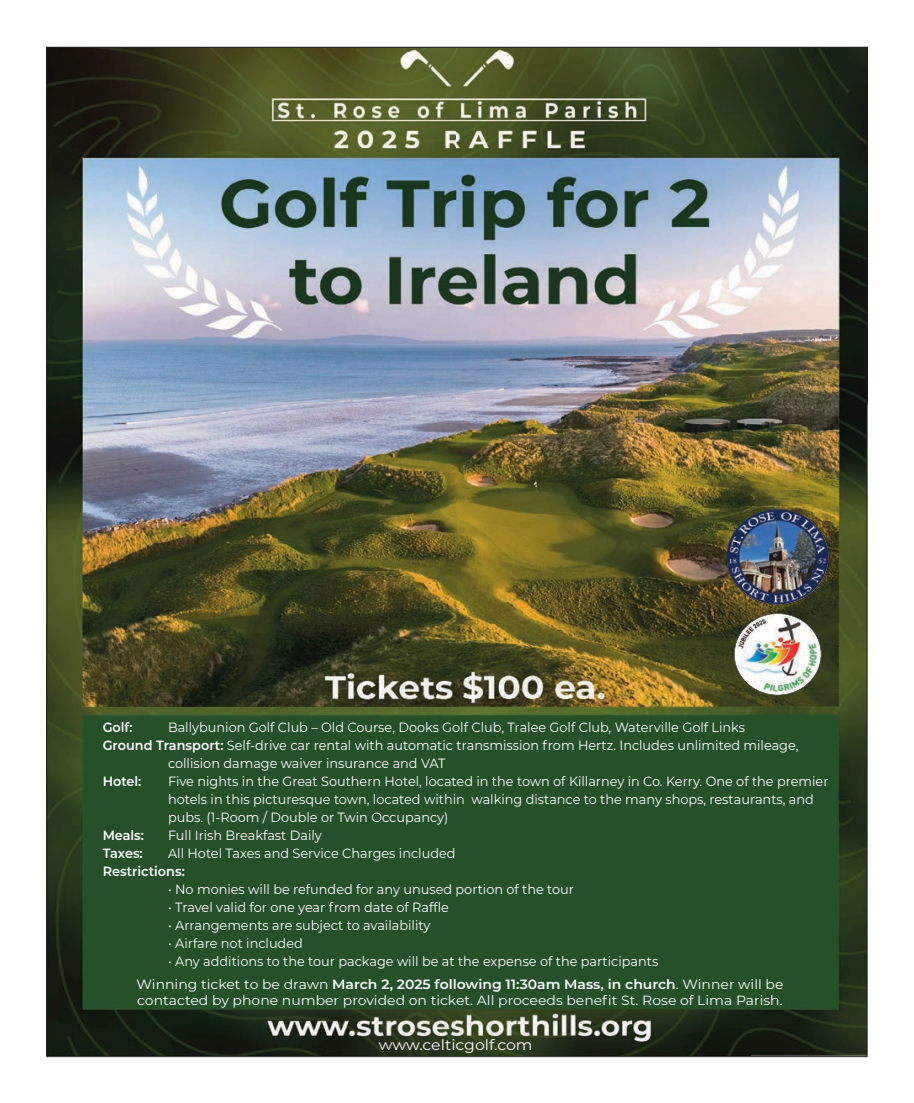
<style>
.page{position:relative;width:914px;height:1103px;background:#fff}
.page>*{position:absolute;margin:0;border:0;box-sizing:border-box;transform-origin:0 0}
.t1{font:14.7px "Montserrat";color:#fff;scale:1.07 1}
.t2{font:13.3px/18px "Montserrat";color:#fff;scale:.96 1}
.t3{font:13.3px/16.1px "Montserrat";color:#fff;scale:1.05 1}
.t4{font:600 13.3px "Montserrat";color:#fff;scale:.96 1}
.s1{font-weight:600}
</style>
<div class="page">
<img style="left:49px;top:49px;width:816px;height:353px">
<img style="left:49px;top:402px;width:701px;height:652px">
<img style="left:750px;top:402px;width:115px;height:119px">
<img style="left:809px;top:521px;width:56px;height:533px">
<img style="left:750px;top:605px;width:59px;height:449px">
<img style="left:726px;top:509px;width:103px;height:96px">
<img style="left:734px;top:613px;width:87px;height:82px">
<p class="t4" style="left:103px;top:722px;width:33px">Golf:</p>
<p class="t2" style="left:168px;top:719px;width:602px">Ballybunion Golf Club – Old Course, Dooks Golf Club, Tralee Golf Club, Waterville Golf Links</p>
<p class="t2" style="left:103px;top:737px;width:726px"><span class="s1">Ground Transport:</span> Self-drive car rental with automatic transmission from Hertz. Includes unlimited mileage,</p>
<p class="t2" style="left:168px;top:755px;width:291px">collision damage waiver insurance and VAT</p>
<p class="t4" style="left:103px;top:776px;width:42px">Hotel:</p>
<p class="t2" style="left:168px;top:773px;width:689px">Five nights in the Great Southern Hotel, located in the town of Killarney in Co. Kerry. One of the premier hotels in this picturesque town, located within walking distance to the many shops, restaurants, and pubs. (1-Room / Double or Twin Occupancy)</p>
<p class="t4" style="left:103px;top:830px;width:45px">Meals:</p>
<p class="t2" style="left:168px;top:827px;width:162px">Full Irish Breakfast Daily</p>
<p class="t4" style="left:103px;top:848px;width:43px">Taxes:</p>
<p class="t2" style="left:168px;top:845px;width:301px">All Hotel Taxes and Service Charges included</p>
<p class="t4" style="left:103px;top:866px;width:87px">Restrictions:</p>
<p class="t2" style="left:168px;top:881px;width:424px">• No monies will be refunded for any unused portion of the tour</p>
<p class="t2" style="left:168px;top:899px;width:294px">• Travel valid for one year from date of Raffle</p>
<p class="t2" style="left:168px;top:917px;width:275px">• Arrangements are subject to availability</p>
<p class="t2" style="left:168px;top:935px;width:142px">• Airfare not included</p>
<p class="t2" style="left:168px;top:953px;width:512px">• Any additions to the tour package will be at the expense of the participants</p>
<p class="t3" style="left:137px;top:977px;width:617px">Winning ticket to be drawn <span class="s1">March 2, 2025 following 11:30am Mass, in church</span>. Winner will be contacted by phone number provided on ticket. All proceeds benefit St. Rose of Lima Parish.</p>
<p class="t1" style="left:378px;top:1038px;width:145px">www.celticgolf.com</p>
</div>
